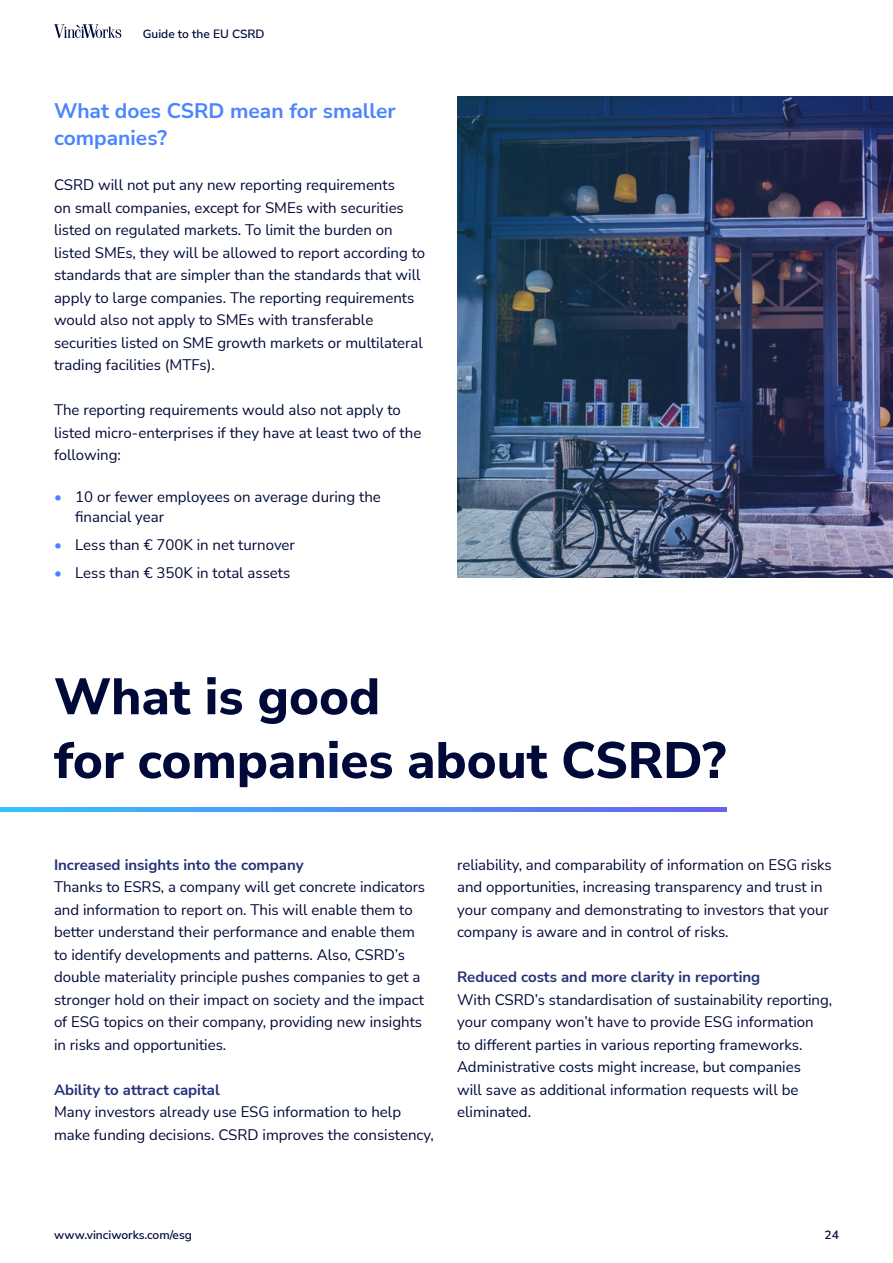
<style>
.page{position:relative;width:893px;height:1263px;background:#fff}
.page>*{position:absolute;margin:0;border:0;box-sizing:border-box;transform-origin:0 0}
.t1{font:800 51px/63.8px "Nunito Sans";color:#010938}
.t2{font:700 21px/27.3px "Nunito Sans";color:#4c84ff}
.t3{font:15px/22.5px "Nunito Sans";color:#010938}
.t4{font:700 15px "Nunito Sans";color:#243279}
.t5{font:600 12px "Nunito Sans";color:#010938}
.s1{color:#4c84ff}
</style>
<div class="page">
<svg style="left:54px;top:24px;width:67px;height:14px"></svg>
<svg style="left:0;top:808px;width:726px;height:4px;background:#4f91f4"></svg>
<img style="left:457px;top:97px;width:436px;height:481px">
<p class="t5" style="left:143px;top:25px;width:123px">Guide to the EU CSRD</p>
<h2 class="t2" style="left:54px;top:96px;width:343px">What does CSRD mean for smaller companies?</h2>
<p class="t3" style="left:54px;top:173px;width:373px">CSRD will not put any new reporting requirements<br>on small companies, except for SMEs with securities listed on regulated markets. To limit the burden on listed SMEs, they will be allowed to report according to standards that are simpler than the standards that will apply to large companies. The reporting requirements would also not apply to SMEs with transferable securities listed on SME growth markets or multilateral trading facilities (MTFs).</p>
<p class="t3" style="left:54px;top:398px;width:369px">The reporting requirements would also not apply to listed micro-enterprises if they have at least two of the following:</p>
<p class="t3" style="left:75px;top:487px;width:307px;line-height:19.5px;text-indent:-21px"><span class="s1">•</span> 10 or fewer employees on average during the financial year</p>
<p class="t3" style="left:54px;top:533px;width:242px"><span class="s1">•</span> Less than € 700K in net turnover</p>
<p class="t3" style="left:54px;top:561px;width:238px"><span class="s1">•</span> Less than € 350K in total assets</p>
<h1 class="t1" style="left:54px;top:663px;width:674px">What is good<br>for companies about CSRD?</h1>
<p class="t4" style="left:54px;top:854px;width:251px">Increased insights into the company</p>
<p class="t3" style="left:54px;top:875px;width:373px">Thanks to ESRS, a company will get concrete indicators and information to report on. This will enable them to better understand their performance and enable them to identify developments and patterns. Also, CSRD’s double materiality principle pushes companies to get a stronger hold on their impact on society and the impact of ESG topics on their company, providing new insights in risks and opportunities.</p>
<p class="t4" style="left:54px;top:1079px;width:167px">Ability to attract capital</p>
<p class="t3" style="left:54px;top:1100px;width:381px">Many investors already use ESG information to help make funding decisions. CSRD improves the consistency,</p>
<p class="t3" style="left:457px;top:853px;width:376px">reliability, and comparability of information on ESG risks and opportunities, increasing transparency and trust in your company and demonstrating to investors that your company is aware and in control of risks.</p>
<p class="t4" style="left:457px;top:966px;width:305px">Reduced costs and more clarity in reporting</p>
<p class="t3" style="left:457px;top:988px;width:377px">With CSRD’s standardisation of sustainability reporting, your company won’t have to provide ESG information<br>to different parties in various reporting frameworks.<br>Administrative costs might increase, but companies<br>will save as additional information requests will be eliminated.</p>
<p class="t5" style="left:54px;top:1226px;width:139px">www.vinciworks.com/esg</p>
<p class="t5" style="left:825px;top:1226px;width:16px">24</p>
</div>
